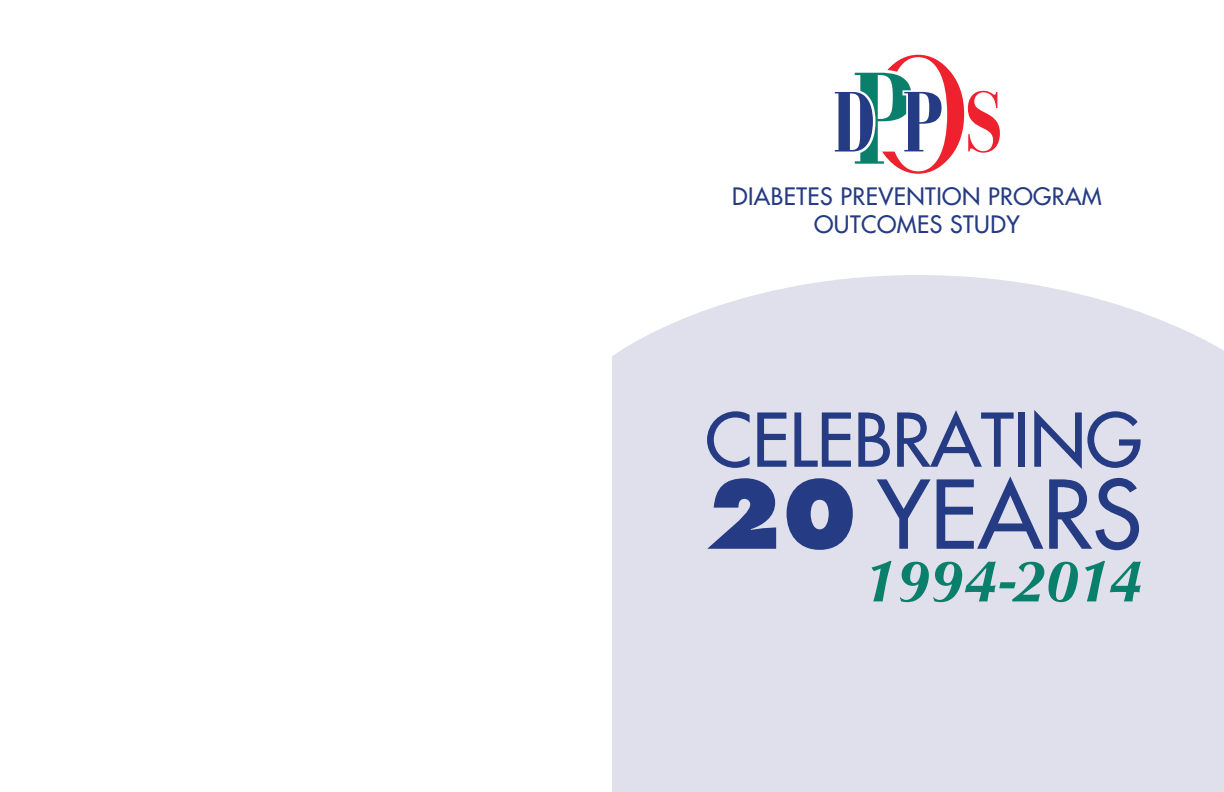
<style>
.page{position:relative;width:1224px;height:792px;background:#fff}
.page>*{position:absolute;margin:0;border:0;box-sizing:border-box;transform-origin:0 0}
.t1{font:92px "Futura";color:#253b83}
.t2{font:72px "Futura";letter-spacing:-.005em;color:#253b83}
.t3{font:italic 700 60px "Optima";color:#0a7f6c}
.t4{font:23.4px/28.1px "Futura";letter-spacing:.02em;color:#253b83;text-align:center}
.s1{font-weight:800}
</style>
<div class="page">
<div style="left:612px;top:275px;width:612px;height:517px;background:#e0e0ec"></div>
<svg style="left:835px;top:55px;width:165px;height:119px"></svg>
<p class="t4" style="left:732px;top:182px;width:371px">DIABETES PREVENTION PROGRAM<br>OUTCOMES STUDY</p>
<h2 class="t2" style="left:705px;top:393px;width:439px">CELEBRATING</h2>
<h1 class="t1" style="left:705px;top:455px;width:439px"><span class="s1">20</span> YEARS</h1>
<h3 class="t3" style="left:863px;top:546px;width:280px">1994-2014</h3>
</div>
